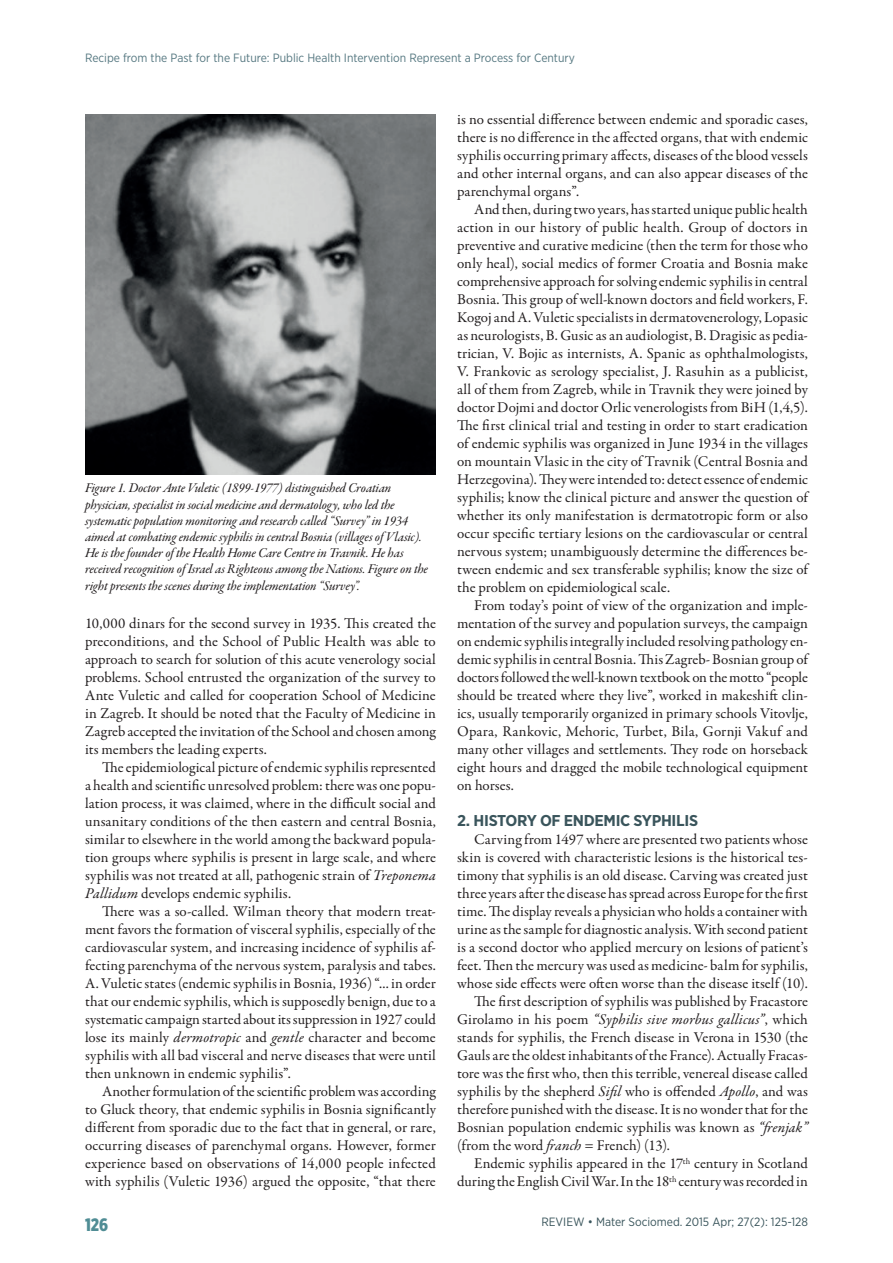
<style>
.page{position:relative;width:893px;height:1263px;background:#fff}
.page>*{position:absolute;margin:0;border:0;box-sizing:border-box;transform-origin:0 0}
.t1{font:900 18px "Gotham X Narrow";color:#508d95}
.t2{font:700 15.6px "Gotham Narrow";letter-spacing:-.02em;color:#3a555c;scale:1.05 1}
.t3{font:15px/18px "Garamond Premr Pro";color:#231f20;text-align:justify}
.t4{font:italic 15px "Garamond Premr Pro";letter-spacing:.01em;color:#231f20}
.t5{font:13.5px/16.2px "Garamond Premr Pro Med It Subh";letter-spacing:-.005em;color:#231f20}
.t6{font:12px "Gotham Narrow";color:#567881}
.t7{font:12px "Gotham Narrow";color:#3a555c}
.s1{font-style:italic}
.s2{font-style:normal}
</style>
<div class="page">
<img style="left:85px;top:115px;width:351px;height:359px">
<p class="t6" style="left:85px;top:50px;width:491px">Recipe from the Past for the Future: Public Health Intervention Represent a Process for Century</p>
<p class="t5" style="left:85px;top:481px;width:344px">Figure 1. Doctor Ante Vuletic (1899-1977) distinguished Croatian physician, specialist in social medicine and dermatology, who led the systematic population monitoring and research called “Survey” in 1934 aimed at combating endemic syphilis in central Bosnia (villages of Vlasic).<br>He is the founder of the Health Home Care Centre in Travnik. He has received recognition of Israel as Righteous among the Nations. Figure on the right presents the scenes during the implementation “Survey”.</p>
<p class="t3" style="left:85px;top:615px;width:352px">10,000 dinars for the second survey in 1935. This created the preconditions, and the School of Public Health was able to approach to search for solution of this acute venerology social problems. School entrusted the organization of the survey to Ante Vuletic and called for cooperation School of Medicine in Zagreb. It should be noted that the Faculty of Medicine in Zagreb accepted the invitation of the School and chosen among its members the leading experts.</p>
<p class="t3" style="left:85px;top:759px;width:352px;text-indent:17px">The epidemiological picture of endemic syphilis represented a health and scientific unresolved problem: there was one popu&shy;lation process, it was claimed, where in the difficult social and unsanitary conditions of the then eastern and central Bosnia, similar to elsewhere in the world among the backward popula&shy;tion groups where syphilis is present in large scale, and where syphilis was not treated at all, pathogenic strain of <span class="s1">Treponema Pallidum</span> develops endemic syphilis.</p>
<p class="t3" style="left:85px;top:903px;width:352px;text-indent:17px">There was a so-called. Wilman theory that modern treat&shy;ment favors the formation of visceral syphilis, especially of the cardiovascular system, and increasing incidence of syphilis af&shy;fecting parenchyma of the nervous system, paralysis and tabes.<br>A. Vuletic states (endemic syphilis in Bosnia, 1936) “... in order that our endemic syphilis, which is supposedly benign, due to a systematic campaign started about its suppression in 1927 could lose its mainly <span class="s1">dermotropic</span> and <span class="s1">gentle</span> character and become syphilis with all bad visceral and nerve diseases that were until then unknown in endemic syphilis”.</p>
<p class="t3" style="left:85px;top:1083px;width:352px;text-indent:17px">Another formulation of the scientific problem was according to Gluck theory, that endemic syphilis in Bosnia significantly different from sporadic due to the fact that in general, or rare, occurring diseases of parenchymal organs. However, former experience based on observations of 14,000 people infected with syphilis (Vuletic 1936) argued the opposite, “that there</p>
<p class="t1" style="left:85px;top:1213px;width:25px">126</p>
<p class="t3" style="left:457px;top:111px;width:352px">is no essential difference between endemic and sporadic cases, there is no difference in the affected organs, that with endemic syphilis occurring primary affects, diseases of the blood vessels and other internal organs, and can also appear diseases of the parenchymal organs”.</p>
<p class="t3" style="left:457px;top:201px;width:352px;text-indent:17px">And then, during two years, has started unique public health action in our history of public health. Group of doctors in preventive and curative medicine (then the term for those who only heal), social medics of former Croatia and Bosnia make comprehensive approach for solving endemic syphilis in central Bosnia. This group of well-known doctors and field workers, F.<br>Kogoj and A. Vuletic specialists in dermatovenerology, Lopasic as neurologists, B. Gusic as an audiologist, B. Dragisic as pedia&shy;trician, V. Bojic as internists, A. Spanic as ophthalmologists, V. Frankovic as serology specialist, J. Rasuhin as a publicist, all of them from Zagreb, while in Travnik they were joined by doctor Dojmi and doctor Orlic venerologists from BiH (1,4,5).<br>The first clinical trial and testing in order to start eradication of endemic syphilis was organized in June 1934 in the villages on mountain Vlasic in the city of Travnik (Central Bosnia and Herzegovina). They were intended to: detect essence of endemic syphilis; know the clinical picture and answer the question of whether its only manifestation is dermatotropic form or also occur specific tertiary lesions on the cardiovascular or central nervous system; unambiguously determine the differences be&shy;tween endemic and sex transferable syphilis; know the size of the problem on epidemiological scale.</p>
<p class="t3" style="left:457px;top:597px;width:352px;text-indent:17px">From today’s point of view of the organization and imple&shy;mentation of the survey and population surveys, the campaign on endemic syphilis integrally included resolving pathology en&shy;demic syphilis in central Bosnia. This Zagreb- Bosnian group of doctors followed the well-known textbook on the motto “people should be treated where they live”, worked in makeshift clin&shy;ics, usually temporarily organized in primary schools Vitovlje, Opara, Rankovic, Mehoric, Turbet, Bila, Gornji Vakuf and many other villages and settlements. They rode on horseback eight hours and dragged the mobile technological equipment on horses.</p>
<p class="t2" style="left:457px;top:811px;width:231px">2. HISTORY OF ENDEMIC SYPHILIS</p>
<p class="t3" style="left:474px;top:831px;width:335px">Carving from 1497 where are presented two patients whose</p>
<p class="t3" style="left:457px;top:849px;width:352px">skin is covered with characteristic lesions is the historical tes-</p>
<p class="t3" style="left:457px;top:867px;width:352px">timony that syphilis is an old disease. Carving was created just</p>
<p class="t3" style="left:457px;top:885px;width:352px">three years after the disease has spread across Europe for the first</p>
<p class="t3" style="left:457px;top:903px;width:352px">time. The display reveals a physician who holds a container with</p>
<p class="t3" style="left:457px;top:921px;width:352px">urine as the sample for diagnostic analysis. With second patient</p>
<p class="t3" style="left:457px;top:939px;width:352px">is a second doctor who applied mercury on lesions of patient’s</p>
<p class="t3" style="left:457px;top:957px;width:352px">feet. Then the mercury was used as medicine- balm for syphilis,</p>
<p class="t3" style="left:457px;top:975px;width:352px">whose side effects were often worse than the disease itself (10).</p>
<p class="t3" style="left:474px;top:993px;width:335px">The first description of syphilis was published by Fracastore</p>
<p class="t4" style="left:457px;top:1010px;width:352px"><span class="s2">Girolamo in his poem</span> “Syphilis sive morbus gallicus”<span class="s2">, which</span></p>
<p class="t3" style="left:457px;top:1029px;width:352px">stands for syphilis, the French disease in Verona in 1530 (the</p>
<p class="t3" style="left:457px;top:1047px;width:352px">Gauls are the oldest inhabitants of the France). Actually Fracas-</p>
<p class="t3" style="left:457px;top:1065px;width:352px">tore was the first who, then this terrible, venereal disease called</p>
<p class="t3" style="left:457px;top:1083px;width:352px">syphilis by the shepherd <span class="s1">Sifil</span> who is offended <span class="s1">Apollo</span>, and was</p>
<p class="t3" style="left:457px;top:1101px;width:352px">therefore punished with the disease. It is no wonder that for the</p>
<p class="t3" style="left:457px;top:1119px;width:352px">Bosnian population endemic syphilis was known as <span class="s1">“frenjak”</span></p>
<p class="t3" style="left:457px;top:1137px;width:214px">(from the word <span class="s1">franch</span> = French) (13).</p>
<p class="t3" style="left:474px;top:1155px;width:335px">Endemic syphilis appeared in the 17<sup>th</sup> century in Scotland</p>
<p class="t3" style="left:457px;top:1173px;width:352px">during the English Civil War. In the 18<sup>th</sup> century was recorded in</p>
<p class="t7" style="left:541px;top:1214px;width:268px">REVIEW • Mater Sociomed. 2015 Apr; 27(2): 125-128</p>
</div>
